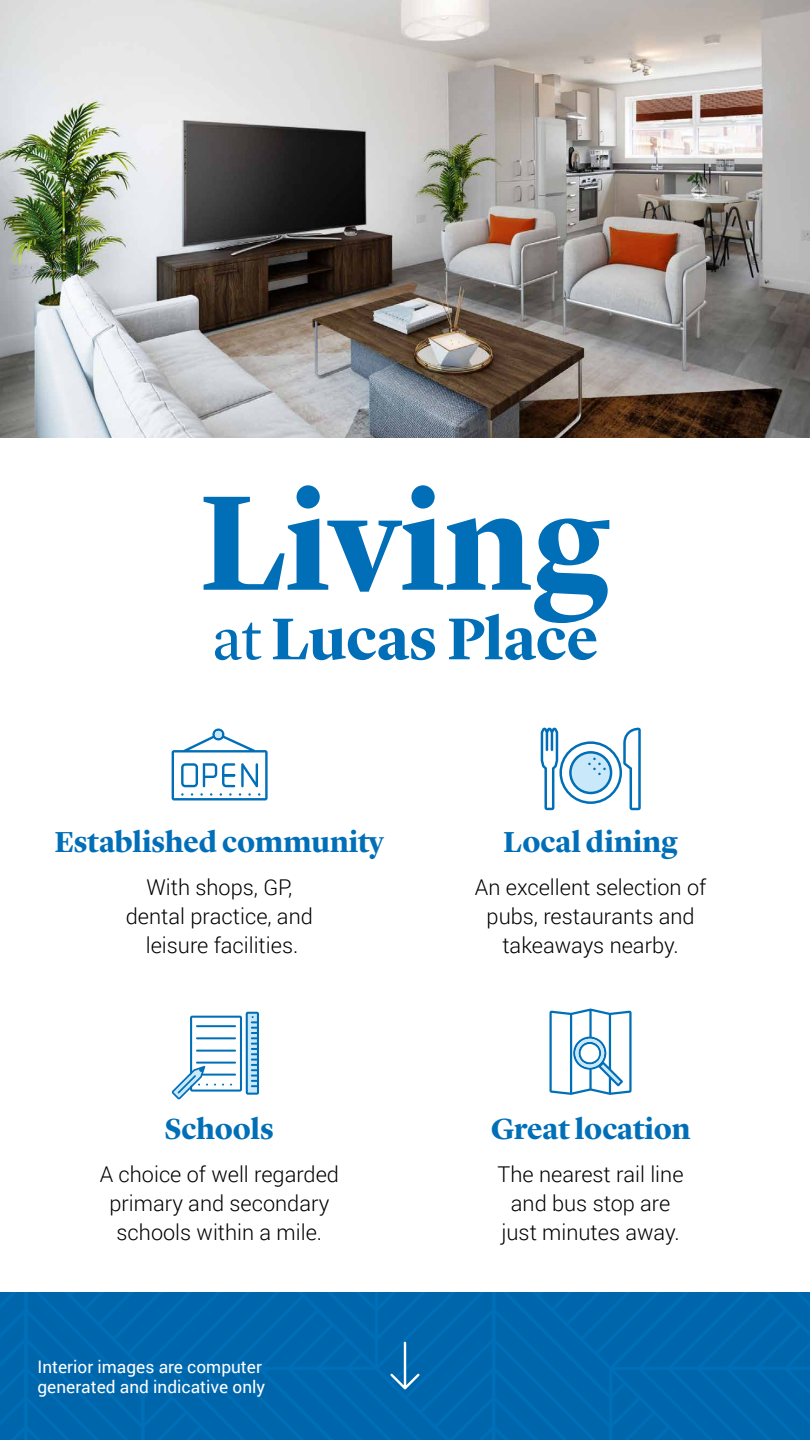
<style>
.page{position:relative;width:810px;height:1440px;background:#fff}
.page>*{position:absolute;margin:0;border:0;box-sizing:border-box;transform-origin:0 0}
.t1{font:700 139.95px "Lyon Display";color:#006fb8}
.t2{font:700 61.12px "Lyon Display";letter-spacing:-.005em;color:#006fb8}
.t3{font:700 30px "Lyon Display";color:#006fb8}
.t4{font:300 21.75px/29.2px "Roboto";color:#000;text-align:center}
.t5{font:17.25px/20.7px "Roboto";color:#fff}
.s1{font-weight:400}
</style>
<div class="page">
<svg style="left:0;top:1292px;width:434px;height:148px;background:#0067ac"></svg>
<svg style="left:434px;top:1292px;width:376px;height:148px;background:#0067ad"></svg>
<svg style="left:388px;top:1340px;width:34px;height:52px;background:#1c78b6"></svg>
<svg style="left:172px;top:728px;width:96px;height:72px"></svg>
<svg style="left:172px;top:1012px;width:87px;height:87px"></svg>
<svg style="left:541px;top:728px;width:100px;height:82px"></svg>
<svg style="left:549px;top:1009px;width:83px;height:86px"></svg>
<img style="left:0;top:0;width:810px;height:438px">
<h1 class="t1" style="left:200px;top:438px;width:411px">Living</h1>
<h2 class="t2" style="left:213px;top:593px;width:387px"><span class="s1">at</span> Lucas Place</h2>
<h3 class="t3" style="left:55px;top:819px;width:331px">Established community</h3>
<p class="t4" style="left:126px;top:871px;width:189px">With shops, GP, dental practice, and leisure facilities.</p>
<h3 class="t3" style="left:165px;top:1106px;width:111px">Schools</h3>
<p class="t4" style="left:100px;top:1159px;width:241px">A choice of well regarded primary and secondary schools within a mile.</p>
<p class="t5" style="left:38px;top:1356px;width:229px">Interior images are computer generated and indicative only</p>
<h3 class="t3" style="left:504px;top:819px;width:176px">Local dining</h3>
<p class="t4" style="left:475px;top:872px;width:233px">An excellent selection of pubs, restaurants and takeaways nearby.</p>
<h3 class="t3" style="left:491px;top:1106px;width:201px">Great location</h3>
<p class="t4" style="left:498px;top:1159px;width:187px">The nearest rail line and bus stop are just minutes away.</p>
</div>
